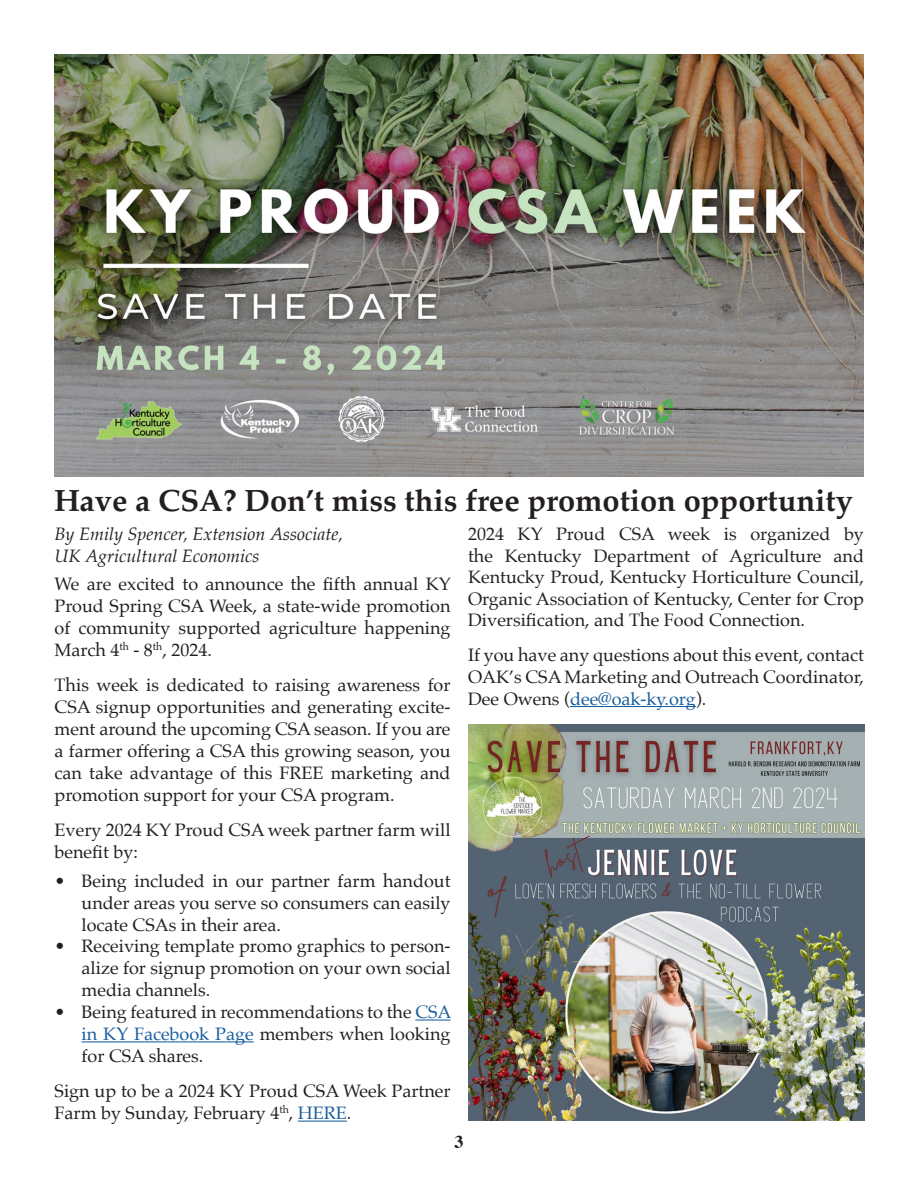
<style>
.page{position:relative;width:918px;height:1188px;background:#fff}
.page>*{position:absolute;margin:0;border:0;box-sizing:border-box;transform-origin:0 0}
.t1{font:700 30.75px "Palatino";color:#231f20}
.t2{font:18px/21.9px "Palatino";color:#231f20;text-align:justify}
.t3{font:italic 18px "Palatino";color:#231f20}
.t4{font:700 18px "Times";color:#231f20}
.s1{color:#175d9e}
</style>
<div class="page">
<img style="left:54px;top:54px;width:810px;height:423px">
<hr style="left:415px;top:1019px;width:36px;height:2px;background:#175d9e">
<hr style="left:82px;top:1041px;width:172px;height:1px;background:#175d9e">
<hr style="left:298px;top:1121px;width:49px;height:1px;background:#175d9e">
<hr style="left:570px;top:706px;width:126px;height:1px;background:#175d9e">
<img style="left:468px;top:724px;width:396px;height:396px">
<p class="t1" style="left:54px;top:475px;width:800px">Have a CSA? Don’t miss this free promotion opportunity</p>
<p class="t3" style="left:55px;top:519px;width:290px">By Emily Spencer, Extension Associate,</p>
<p class="t3" style="left:55px;top:540px;width:207px">UK Agricultural Economics</p>
<p class="t2" style="left:55px;top:573px;width:398px">We are excited to announce the fifth annual KY Proud Spring CSA Week, a state-wide promotion of community supported agriculture happening March 4<sup>th</sup> - 8<sup>th</sup>, 2024.</p>
<p class="t2" style="left:55px;top:674px;width:398px">This week is dedicated to raising awareness for CSA signup opportunities and generating excite&shy;ment around the upcoming CSA season. If you are a farmer offering a CSA this growing season, you can take advantage of this FREE marketing and promotion support for your CSA program.</p>
<p class="t2" style="left:55px;top:819px;width:397px">Every 2024 KY Proud CSA week partner farm will benefit by:</p>
<p class="t2" style="left:82px;top:870px;width:371px;text-indent:-27px">• Being included in our partner farm handout under areas you serve so consumers can easily locate CSAs in their area.</p>
<p class="t2" style="left:82px;top:935px;width:371px;text-indent:-27px">• Receiving template promo graphics to person&shy;alize for signup promotion on your own social media channels.</p>
<p class="t2" style="left:82px;top:1001px;width:371px;text-indent:-27px">• Being featured in recommendations to the <span class="s1">CSA in KY Facebook Page</span> members when looking for CSA shares.</p>
<p class="t2" style="left:55px;top:1080px;width:397px">Sign up to be a 2024 KY Proud CSA Week Partner<br>Farm by Sunday, February 4<sup>th</sup>, <span class="s1">HERE</span>.</p>
<p class="t2" style="left:468px;top:523px;width:398px">2024 KY Proud CSA week is organized by the Kentucky Department of Agriculture and Kentucky Proud, Kentucky Horticulture Council, Organic Association of Kentucky, Center for Crop Diversification, and The Food Connection.</p>
<p class="t2" style="left:468px;top:644px;width:398px">If you have any questions about this event, contact OAK’s CSA Marketing and Outreach Coordinator, Dee Owens (<span class="s1">dee@oak-ky.org</span>).</p>
<p class="t4" style="left:454px;top:1124px;width:10px">3</p>
</div>
